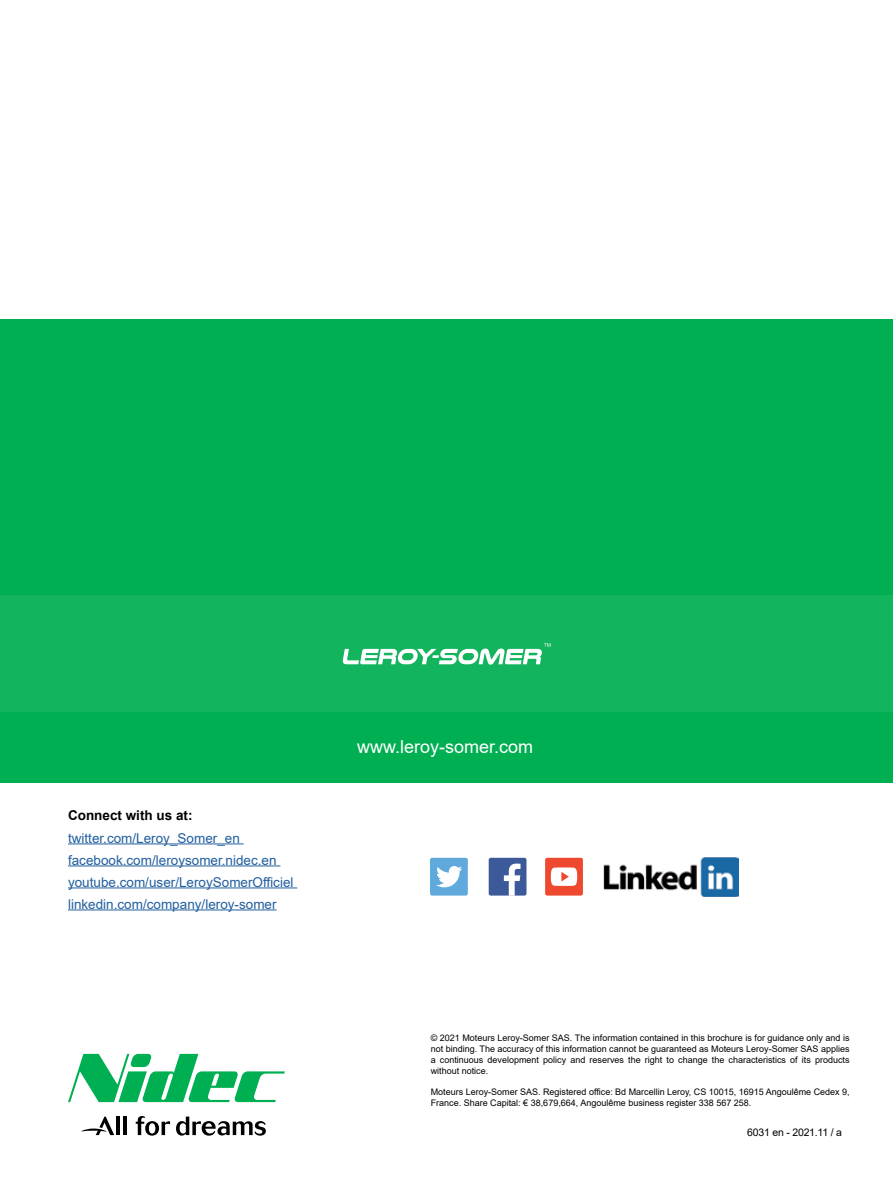
<style>
.page{position:relative;width:893px;height:1191px;background:#fff}
.page>*{position:absolute;margin:0;border:0;box-sizing:border-box;transform-origin:0 0}
.t1{font:18px "Arial";color:#fff}
.t2{font:13.5px/22px "Arial";color:#215e9e}
.t3{font:700 13.5px "Arial";color:#000}
.t4{font:10.5px "Arial";letter-spacing:-.02em;color:#000}
.t5{font:9px/10.8px "Arial";color:#000;text-align:justify}
</style>
<div class="page">
<div style="left:0;top:319px;width:893px;height:463px;background:#00af52"></div>
<div style="left:0;top:595px;width:893px;height:117px;background:#12b45e"></div>
<svg style="left:343px;top:643px;width:208px;height:21px"></svg>
<svg style="left:68px;top:1053px;width:217px;height:49px"></svg>
<svg style="left:136px;top:1116px;width:34px;height:19px"></svg>
<svg style="left:176px;top:1116px;width:90px;height:19px"></svg>
<hr style="left:116px;top:1116px;width:4px;height:19px;background:#000">
<hr style="left:123px;top:1116px;width:4px;height:19px;background:#000">
<svg style="left:81px;top:1116px;width:33px;height:19px"></svg>
<div style="left:545px;top:857px;width:38px;height:38px;background:#ee482f;border-radius:2px"></div>
<svg style="left:551px;top:867px;width:26px;height:19px"></svg>
<div style="left:430px;top:857px;width:38px;height:38px;background:#5fa9dd;border-radius:2px"></div>
<svg style="left:436px;top:866px;width:26px;height:21px"></svg>
<div style="left:489px;top:857px;width:37px;height:38px;background:#3c5a99;border-radius:2px"></div>
<svg style="left:504px;top:863px;width:16px;height:32px"></svg>
<img style="left:604px;top:857px;width:135px;height:39px">
<hr style="left:68px;top:843px;width:176px;height:1px;background:#215e9e">
<hr style="left:68px;top:865px;width:212px;height:1px;background:#215e9e">
<hr style="left:68px;top:887px;width:229px;height:1px;background:#215e9e">
<hr style="left:68px;top:909px;width:209px;height:1px;background:#215e9e">
<h2 class="t3" style="left:68px;top:806px;width:126px">Connect with us at:</h2>
<h2 class="t2" style="left:68px;top:826px;width:227px">twitter.com/Leroy_Somer_en facebook.com/leroysomer.nidec.en youtube.com/user/LeroySomerOfficiel linkedin.com/company/leroy-somer</h2>
<h1 class="t1" style="left:357px;top:734px;width:178px">www.leroy-somer.com</h1>
<p class="t5" style="left:431px;top:1032px;width:420px">© 2021 Moteurs Leroy-Somer SAS. The information contained in this brochure is for guidance only and is not binding. The accuracy of this information cannot be guaranteed as Moteurs Leroy-Somer SAS applies a continuous development policy and reserves the right to change the characteristics of its products without notice.</p>
<p class="t5" style="left:431px;top:1086px;width:420px">Moteurs Leroy-Somer SAS. Registered office: Bd Marcellin Leroy, CS 10015, 16915 Angoulême Cedex 9,<br>France. Share Capital: € 38,679,664, Angoulême business register 338 567 258.</p>
<p class="t4" style="left:747px;top:1125px;width:96px">6031 en - 2021.11 / a</p>
</div>
